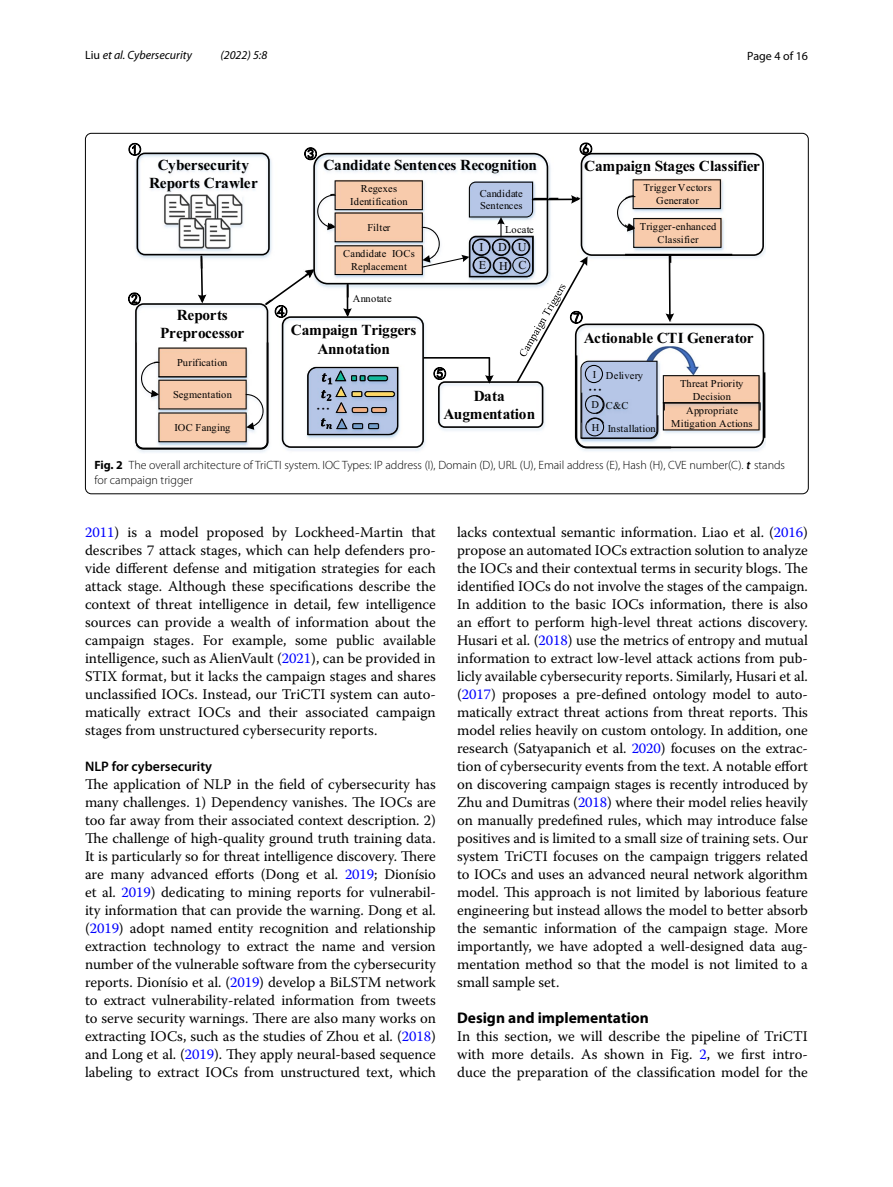
<style>
.page{position:relative;width:893px;height:1187px;background:#fff}
.page>*{position:absolute;margin:0;border:0;box-sizing:border-box;transform-origin:0 0}
.t1{font:700 15.45px "Myriad Pro";color:#000}
.t2{font:700 15.3px/18px "Times New Roman";letter-spacing:-.02em;color:#000;text-align:center}
.t3{font:14.7px/18px "Warnock Pro";color:#000;text-align:justify}
.t4{font:600 13.8px "Myriad Pro";color:#000}
.t5{font:12.15px/18.1px "Times New Roman PSMT2";color:#000}
.t6{font:300 12px/15px "Myriad Pro";color:#000}
.t7{font:italic 12px "Myriad Pro";color:#000}
.t8{font:12px "Myriad Pro";color:#000}
.t9{font:10.5px/12.9px "Times New Roman PSMT2";letter-spacing:.02em;color:#000;text-align:center}
.s1{font-style:normal}
.s2{font-weight:700}
.s3{font-weight:600;font-style:italic}
.s4{color:#00f}
</style>
<div class="page">
<svg style="left:129px;top:143px;width:635px;height:306px"></svg>
<p class="t7" style="left:85px;top:48px;width:108px"><span class="s1">Liu</span> et al. Cybersecurity</p>
<p class="t7" style="left:220px;top:48px;width:48px">(2022) 5:8</p>
<p class="t8" style="left:747px;top:48px;width:62px">Page 4 of 16</p>
<p class="t2" style="left:149px;top:156px;width:110px">Cybersecurity<br>Reports Crawler</p>
<p class="t2" style="left:160px;top:305px;width:85px">Reports<br>Preprocessor</p>
<p class="t9" style="left:177px;top:356px;width:52px">Purification</p>
<p class="t9" style="left:173px;top:388px;width:60px">Segmentation</p>
<p class="t9" style="left:174px;top:421px;width:57px">IOC Fanging</p>
<p class="t2" style="left:324px;top:156px;width:215px">Candidate Sentences Recognition</p>
<p class="t9" style="left:350px;top:182px;width:59px">Regexes<br>Identification</p>
<p class="t9" style="left:367px;top:221px;width:24px">Filter</p>
<p class="t9" style="left:343px;top:247px;width:73px">Candidate IOCs<br>Replacement</p>
<p class="t2" style="left:584px;top:157px;width:177px">Campaign Stages Classifier</p>
<p class="t9" style="left:480px;top:186px;width:45px;text-align:left">Candidate<br>Sentences</p>
<p class="t9" style="left:643px;top:181px;width:70px">Trigger Vectors<br>Generator</p>
<p class="t9" style="left:640px;top:220px;width:78px">Trigger-enhanced<br>Classifier</p>
<p class="t9" style="left:505px;top:223px;width:30px">Locate</p>
<p class="t5" style="left:479px;top:238px;width:49px">IDU<br>E H</p>
<p class="t5" style="left:519px;top:256px;width:10px">C</p>
<p class="t9" style="left:353px;top:292px;width:41px">Annotate</p>
<p class="t2" style="left:291px;top:321px;width:127px">Campaign Triggers<br>Annotation</p>
<p class="t2" style="left:316px;top:400px;width:16px">···</p>
<p class="t2" style="left:443px;top:386px;width:94px">Data<br>Augmentation</p>
<p class="t2" style="left:584px;top:328px;width:171px">Actionable CTI Generator</p>
<p class="t9" style="left:593px;top:368px;width:52px">I Delivery</p>
<p class="t2" style="left:588px;top:381px;width:16px">···</p>
<p class="t9" style="left:592px;top:422px;width:65px">H Installation</p>
<p class="t9" style="left:591px;top:399px;width:38px">D C&amp;C</p>
<p class="t9" style="left:680px;top:376px;width:65px">Threat Priority<br>Decision</p>
<p class="t9" style="left:671px;top:403px;width:83px">Appropriate<br>Mitigation Actions</p>
<p class="t6" style="left:94px;top:457px;width:692px"><span class="s2">Fig. 2</span> The overall architecture of TriCTI system. IOC Types: IP address (I), Domain (D), URL (U), Email address (E), Hash (H), CVE number(C). <span class="s3">t</span> stands for campaign trigger</p>
<p class="t3" style="left:85px;top:522px;width:352px"><span class="s4">2011</span>) is a model proposed by Lockheed-Martin that describes 7 attack stages, which can help defenders pro&shy;vide different defense and mitigation strategies for each attack stage. Although these specifications describe the context of threat intelligence in detail, few intelligence sources can provide a wealth of information about the campaign stages. For example, some public available intelligence, such as AlienVault (<span class="s4">2021</span>), can be provided in STIX format, but it lacks the campaign stages and shares unclassified IOCs. Instead, our TriCTI system can auto&shy;matically extract IOCs and their associated campaign stages from unstructured cybersecurity reports.</p>
<p class="t4" style="left:85px;top:757px;width:129px">NLP for cybersecurity</p>
<p class="t3" style="left:85px;top:774px;width:352px">The application of NLP in the field of cybersecurity has many challenges. 1) Dependency vanishes. The IOCs are too far away from their associated context description. 2)<br>The challenge of high-quality ground truth training data.<br>It is particularly so for threat intelligence discovery. There are many advanced efforts (Dong et al. <span class="s4">2019</span>; Dionísio et al. <span class="s4">2019</span>) dedicating to mining reports for vulnerabil&shy;ity information that can provide the warning. Dong et al. (<span class="s4">2019</span>) adopt named entity recognition and relationship extraction technology to extract the name and version number of the vulnerable software from the cybersecurity reports. Dionísio et al. (<span class="s4">2019</span>) develop a BiLSTM network to extract vulnerability-related information from tweets to serve security warnings. There are also many works on extracting IOCs, such as the studies of Zhou et al. (<span class="s4">2018</span>) and Long et al. (<span class="s4">2019</span>). They apply neural-based sequence labeling to extract IOCs from unstructured text, which</p>
<p class="t3" style="left:457px;top:522px;width:352px">lacks contextual semantic information. Liao et al. (<span class="s4">2016</span>) propose an automated IOCs extraction solution to analyze the IOCs and their contextual terms in security blogs. The identified IOCs do not involve the stages of the campaign.<br>In addition to the basic IOCs information, there is also an effort to perform high-level threat actions discovery.<br>Husari et al. (<span class="s4">2018</span>) use the metrics of entropy and mutual information to extract low-level attack actions from pub&shy;licly available cybersecurity reports. Similarly, Husari et al. (<span class="s4">2017</span>) proposes a pre-defined ontology model to auto&shy;matically extract threat actions from threat reports. This model relies heavily on custom ontology. In addition, one research (Satyapanich et al. <span class="s4">2020</span>) focuses on the extrac&shy;tion of cybersecurity events from the text. A notable effort on discovering campaign stages is recently introduced by Zhu and Dumitras (<span class="s4">2018</span>) where their model relies heavily on manually predefined rules, which may introduce false positives and is limited to a small size of training sets. Our system TriCTI focuses on the campaign triggers related to IOCs and uses an advanced neural network algorithm model. This approach is not limited by laborious feature engineering but instead allows the model to better absorb the semantic information of the campaign stage. More importantly, we have adopted a well-designed data aug&shy;mentation method so that the model is not limited to a small sample set.</p>
<p class="t1" style="left:457px;top:1007px;width:193px">Design and implementation</p>
<p class="t3" style="left:457px;top:1026px;width:352px">In this section, we will describe the pipeline of TriCTI with more details. As shown in Fig. <span class="s4">2</span>, we first intro&shy;duce the preparation of the classification model for the</p>
</div>
